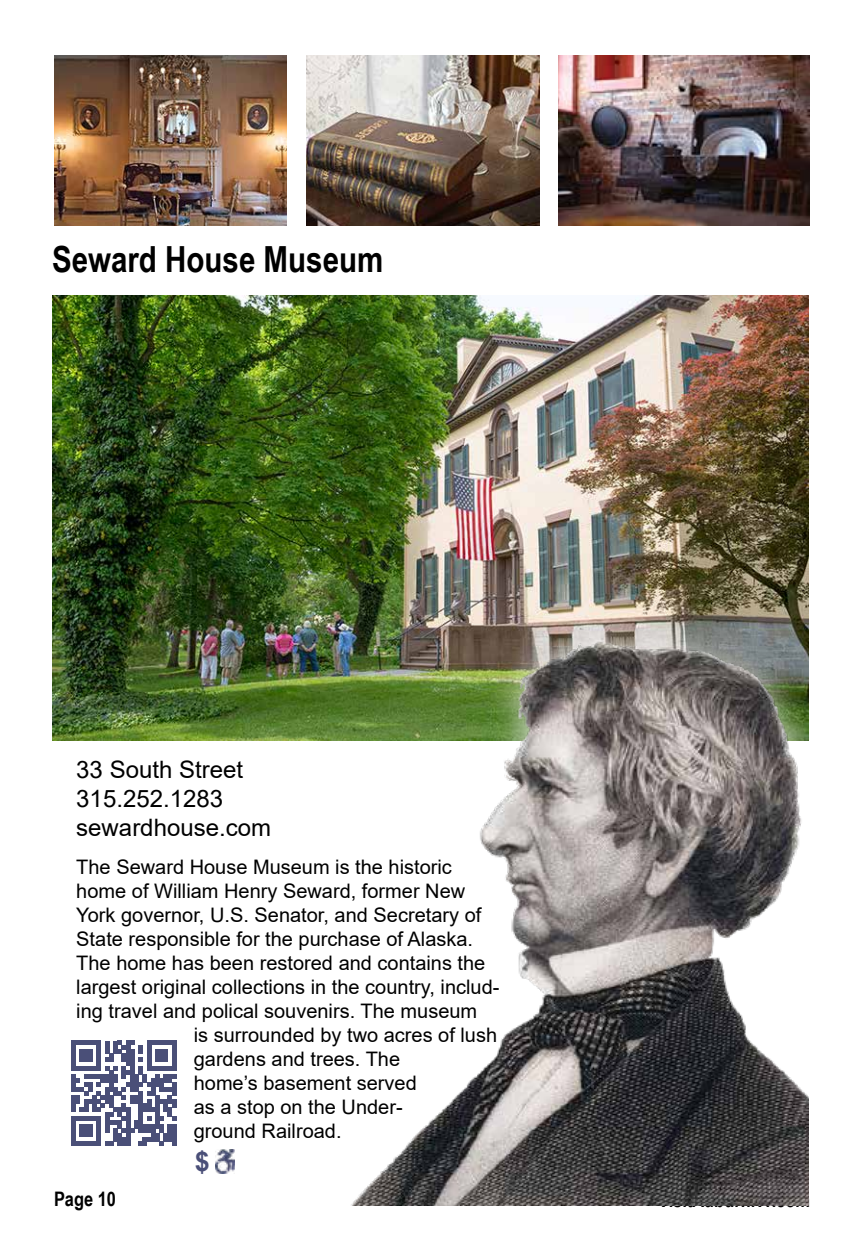
<style>
.page{position:relative;width:864px;height:1260px;background:#fff}
.page>*{position:absolute;margin:0;border:0;box-sizing:border-box;transform-origin:0 0}
.t1{font:700 36px "Arial Narrow";color:#000}
.t2{font:700 27px "Arial";color:#4a4f78}
.t3{font:24px/28.8px "Arial";color:#000}
.t4{font:20px "Arial";color:#000}
.t5{font:700 20px "Arial Narrow";color:#000}
</style>
<div class="page">
<img style="left:306px;top:55px;width:233px;height:171px">
<img style="left:54px;top:55px;width:233px;height:171px">
<img style="left:559px;top:55px;width:251px;height:171px">
<img style="left:52px;top:296px;width:756px;height:445px">
<div style="left:346px;top:612px;width:463px;height:594px;background:#fff;opacity:.75"></div>
<img style="left:346px;top:643px;width:463px;height:563px">
<svg style="left:72px;top:1041px;width:104px;height:105px"></svg>
<img style="left:215px;top:1149px;width:19px;height:25px">
<h1 class="t1" style="left:52px;top:232px;width:333px">Seward House Museum</h1>
<p class="t3" style="left:76px;top:755px;width:196px">33 South Street<br>315.252.1283 sewardhouse.com</p>
<p class="t4" style="left:76px;top:853px;width:377px">The Seward House Museum is the historic</p>
<p class="t4" style="left:76px;top:877px;width:390px">home of William Henry Seward, former New</p>
<p class="t4" style="left:76px;top:901px;width:407px">York governor, U.S. Senator, and Secretary of</p>
<p class="t4" style="left:76px;top:925px;width:398px">State responsible for the purchase of Alaska.</p>
<p class="t4" style="left:76px;top:949px;width:411px">The home has been restored and contains the</p>
<p class="t4" style="left:76px;top:973px;width:425px">largest original collections in the country, includ-</p>
<p class="t4" style="left:76px;top:997px;width:402px">ing travel and polical souvenirs. The museum</p>
<p class="t4" style="left:194px;top:1021px;width:305px">is surrounded by two acres of lush</p>
<p class="t4" style="left:194px;top:1045px;width:208px">gardens and trees. The</p>
<p class="t4" style="left:194px;top:1069px;width:225px">home’s basement served</p>
<p class="t4" style="left:194px;top:1093px;width:210px">as a stop on the Under-</p>
<p class="t4" style="left:194px;top:1117px;width:149px">ground Railroad.</p>
<h2 class="t2" style="left:195px;top:1142px;width:17px">$</h2>
<p class="t5" style="left:54px;top:1184px;width:64px">Page 10</p>
<p class="t5" style="left:658px;top:1184px;width:153px">VisitAuburnNY.com</p>
</div>
